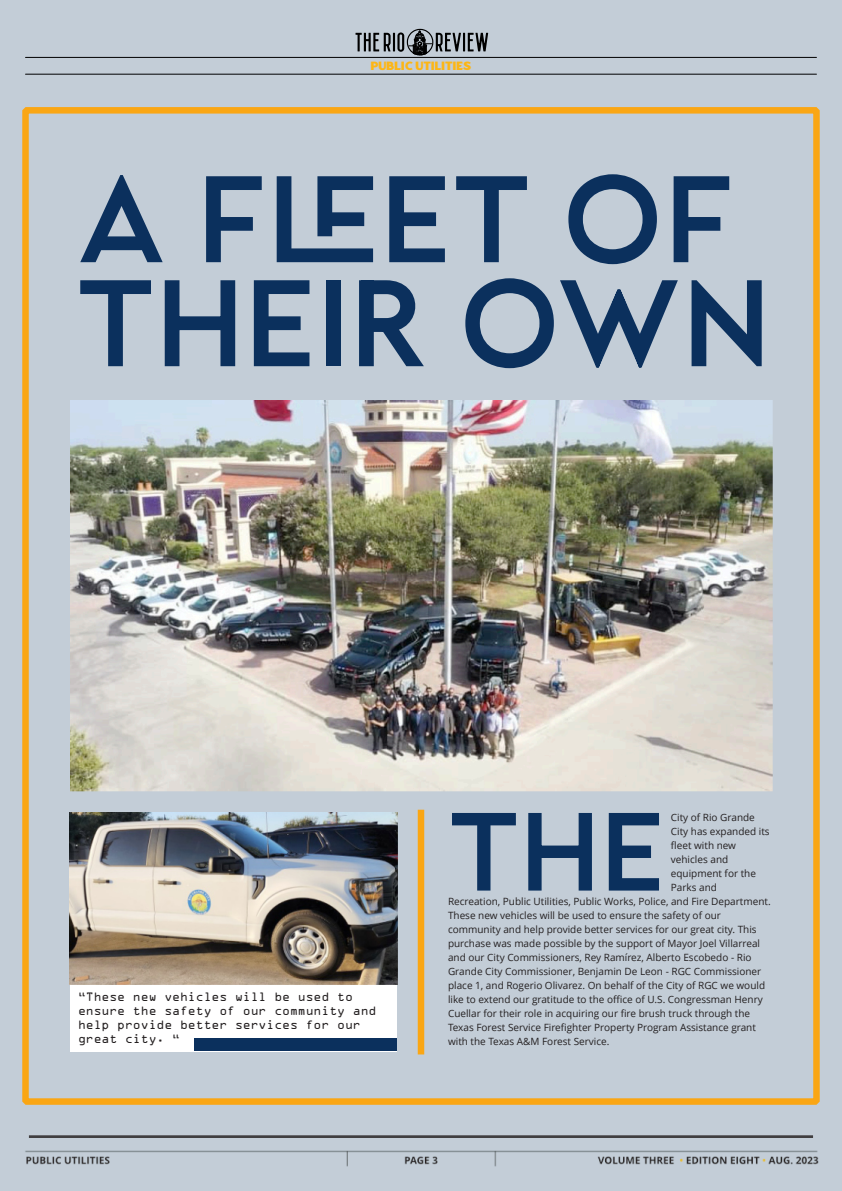
<style>
.page{position:relative;width:842px;height:1191px;background:#c3cdd7}
.page>*{position:absolute;margin:0;border:0;box-sizing:border-box;transform-origin:0 0}
.t1{font:122.7px/104px "Cloudsters";color:#0b305d}
.t2{font:110.9px "Cloudsters";color:#0b305d}
.t3{font:13px/14px "OCRA Extended";color:#231f20}
.t4{font:12px "Epilogue";color:#fdb615}
.t5{font:10px "Open Sans";color:#231f20}
</style>
<div class="page">
<svg style="left:355px;top:29px;width:133px;height:26px;background:#80868d"></svg>
<hr style="left:26px;top:57px;width:790px;height:1px;background:#000">
<hr style="left:26px;top:74px;width:790px;height:1px;background:#000">
<hr style="left:30px;top:1135px;width:782px;height:3px;background:#403e40">
<div style="left:70px;top:984px;width:327px;height:67px;background:#fff"></div>
<div style="left:418px;top:813px;width:6px;height:238px;background:#faa614"></div>
<div style="left:194px;top:1038px;width:203px;height:13px;background:#0b305d"></div>
<img style="left:70px;top:400px;width:702px;height:391px">
<div style="left:22px;top:107px;width:798px;height:997px;border:6px solid #faa614"></div>
<img style="left:70px;top:813px;width:327px;height:171px">
<p class="t4" style="left:371px;top:59px;width:102px">PUBLIC UTILITIES</p>
<h1 class="t1" style="left:76px;top:179px;width:697px">A FLEET OF<br>THEIR OWN</h1>
<h3 class="t3" style="left:78px;top:991px;width:300px">“These new vehicles will be used to ensure the safety of our community and help provide better services for our great city. “</h3>
<h2 class="t2" style="left:448px;top:807px;width:219px">THE</h2>
<p class="t5" style="left:671px;top:813px;width:85px">City of Rio Grande</p>
<p class="t5" style="left:671px;top:827px;width:100px">City has expanded its</p>
<p class="t5" style="left:671px;top:841px;width:67px">fleet with new</p>
<p class="t5" style="left:671px;top:855px;width:59px">vehicles and</p>
<p class="t5" style="left:671px;top:869px;width:87px">equipment for the</p>
<p class="t5" style="left:671px;top:883px;width:48px">Parks and</p>
<p class="t5" style="left:448px;top:897px;width:324px">Recreation, Public Utilities, Public Works, Police, and Fire Department.</p>
<p class="t5" style="left:448px;top:911px;width:274px">These new vehicles will be used to ensure the safety of our</p>
<p class="t5" style="left:448px;top:925px;width:310px">community and help provide better services for our great city. This</p>
<p class="t5" style="left:448px;top:939px;width:314px">purchase was made possible by the support of Mayor Joel Villarreal</p>
<p class="t5" style="left:448px;top:953px;width:305px">and our City Commissioners, Rey Ramírez, Alberto Escobedo - Rio</p>
<p class="t5" style="left:448px;top:967px;width:315px">Grande City Commissioner, Benjamin De Leon - RGC Commissioner</p>
<p class="t5" style="left:448px;top:981px;width:319px">place 1, and Rogerio Olivarez. On behalf of the City of RGC we would</p>
<p class="t5" style="left:448px;top:995px;width:316px">like to extend our gratitude to the office of U.S. Congressman Henry</p>
<p class="t5" style="left:448px;top:1009px;width:304px">Cuellar for their role in acquiring our fire brush truck through the</p>
<p class="t5" style="left:448px;top:1023px;width:309px">Texas Forest Service Firefighter Property Program Assistance grant</p>
<p class="t5" style="left:448px;top:1037px;width:163px">with the Texas A&amp;M Forest Service.</p>
</div>
